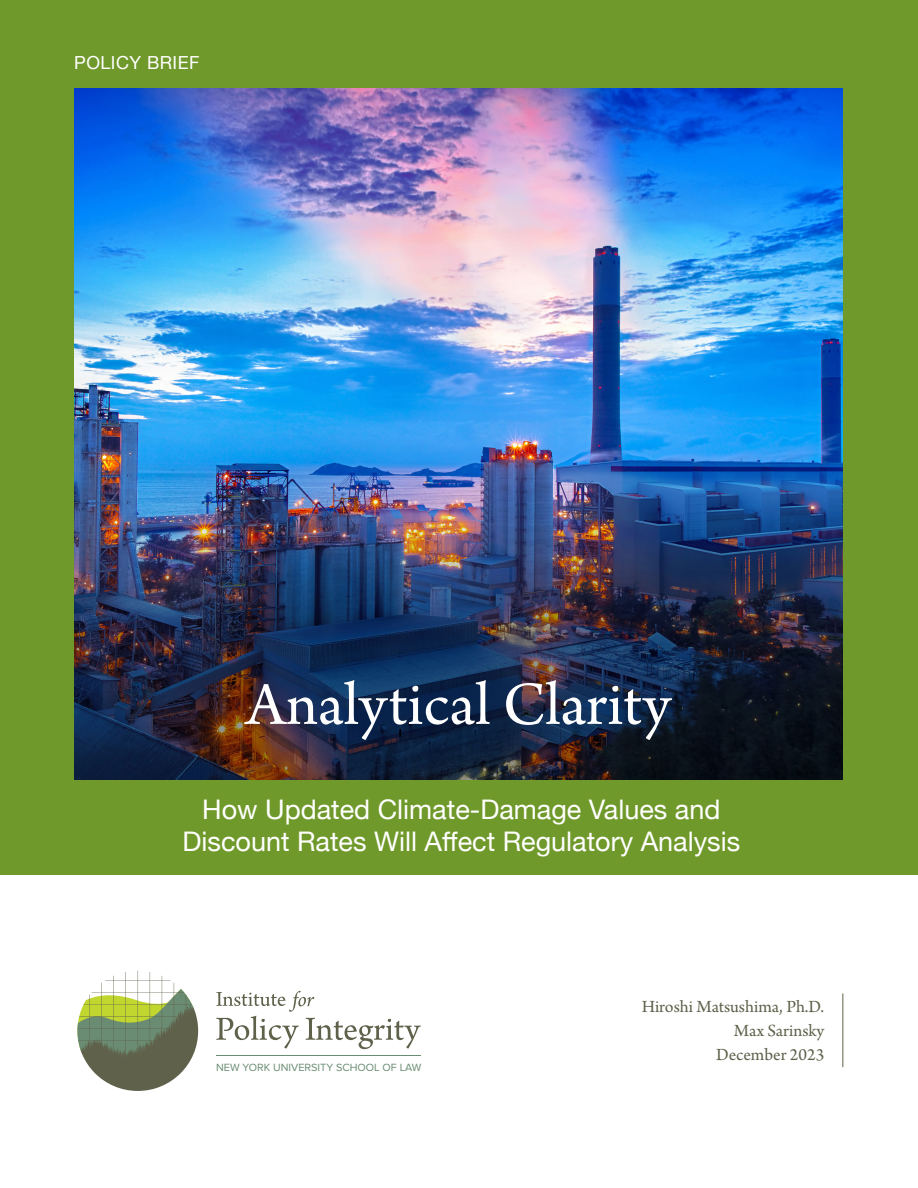
<style>
.page{position:relative;width:918px;height:1188px;background:#fff}
.page>*{position:absolute;margin:0;border:0;box-sizing:border-box;transform-origin:0 0}
.t1{font:64.5px "Arno Pro";color:#fff}
.t2{font:27px/32.4px "Helvetica Neue";color:#fff;text-align:center}
.t3{font:18px "Arno Pro";letter-spacing:-.005em;color:#60614b}
.t4{font:18px "Helvetica Neue";letter-spacing:.025em;color:#fff}
.t5{font:10.8px "Proxima Nova";color:#6a8c72}
</style>
<div class="page">
<div style="left:0;top:779px;width:918px;height:96px;background:#70992b"></div>
<div style="left:0;top:0;width:918px;height:855px;background:#70992b"></div>
<img style="left:74px;top:89px;width:769px;height:691px">
<hr style="left:216px;top:1055px;width:205px;height:1px;background:#6a8c72">
<svg style="left:77px;top:971px;width:121px;height:120px"></svg>
<svg style="left:216px;top:991px;width:205px;height:58px"></svg>
<hr style="left:842px;top:994px;width:1px;height:73px;background:#60614b">
<p class="t4" style="left:74px;top:49px;width:127px">POLICY BRIEF</p>
<p class="t1" style="left:246px;top:668px;width:428px">Analytical Clarity</p>
<p class="t2" style="left:183px;top:794px;width:559px">How Updated Climate-Damage Values and<br>Discount Rates Will Affect Regulatory Analysis</p>
<p class="t5" style="left:216px;top:1061px;width:207px">NEW YORK UNIVERSITY SCHOOL OF LAW</p>
<p class="t3" style="left:642px;top:997px;width:184px">Hiroshi Matsushima, Ph.D.</p>
<p class="t3" style="left:734px;top:1021px;width:92px">Max Sarinsky</p>
<p class="t3" style="left:716px;top:1045px;width:110px">December 2023</p>
</div>
